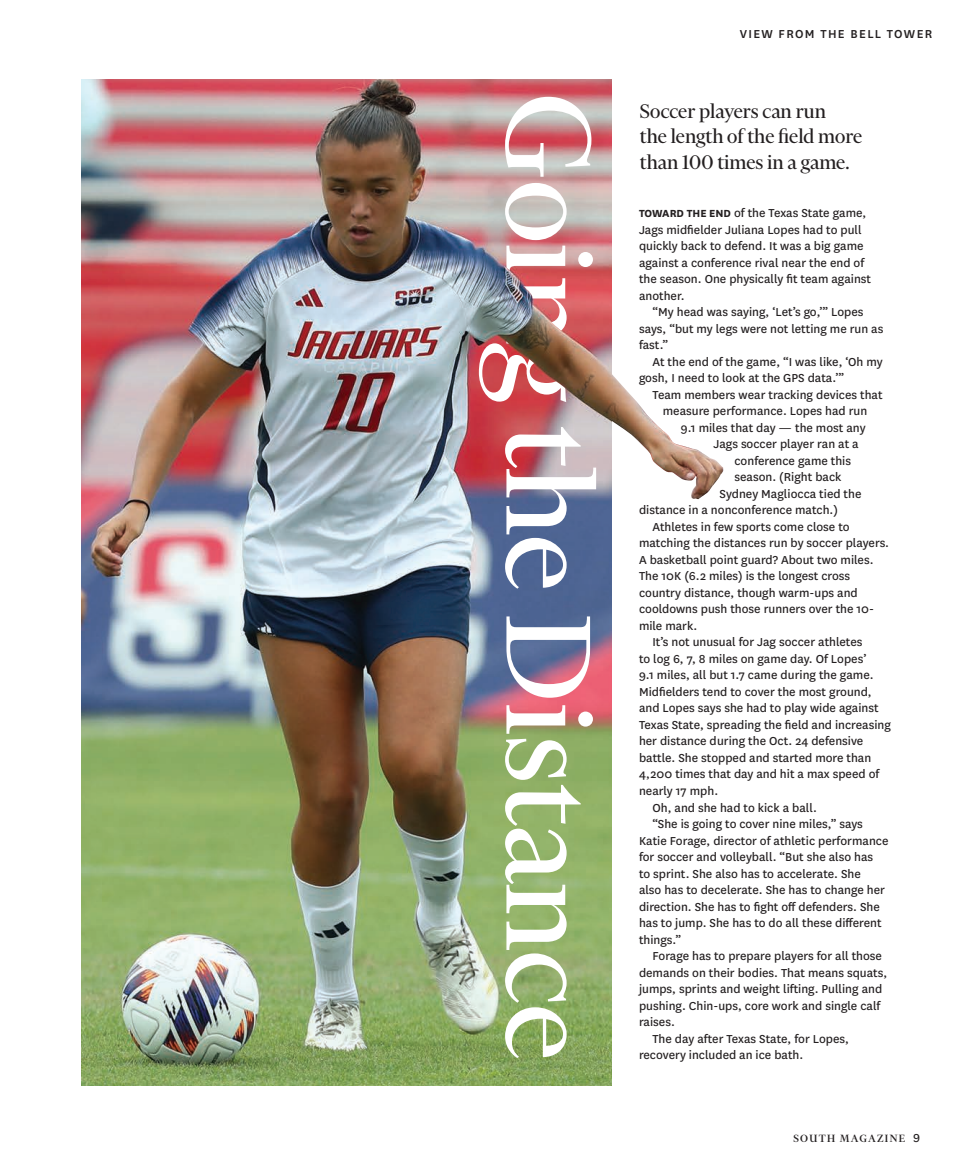
<style>
.page{position:relative;width:972px;height:1175px;background:#fff}
.page>*{position:absolute;margin:0;border:0;box-sizing:border-box;transform-origin:0 0}
.t1{font:138px "Financier Display";color:#fff}
.t2{font:22.5px/25.5px "Financier Display";color:#231f20}
.t3{font:13.5px/16.5px "National";color:#231f20}
.t4{font:500 13.5px "National";letter-spacing:.1em;color:#231f20}
.t5{font:500 12px "Financier Display";letter-spacing:.11em;color:#231f20}
.s1{font-weight:700;font-size:12px}
.s2{font-family:"National";font-weight:400;font-size:13.5px}
</style>
<div class="page">
<img style="left:81px;top:79px;width:531px;height:1006px">
<img style="left:470px;top:259px;width:254px;height:240px">
<h3 class="t1" style="left:620px;top:92px;width:969px;rotate:90deg">Going the Distance</h3>
<p class="t4" style="left:740px;top:25px;width:194px">VIEW FROM THE BELL TOWER</p>
<p class="t2" style="left:640px;top:98px;width:224px">Soccer players can run<br>the length of the field more than 100 times in a game.</p>
<p class="t3" style="left:639px;top:204px;width:234px"><span class="s1">TOWARD THE END</span> of the Texas State game, Jags midfielder Juliana Lopes had to pull quickly back to defend. It was a big game against a conference rival near the end of the season. One physically fit team against another.</p>
<p class="t3" style="left:639px;top:303px;width:246px;text-indent:14px">“My head was saying, ‘Let’s go,’” Lopes says, “but my legs were not letting me run as fast.”</p>
<p class="t3" style="left:653px;top:353px;width:232px">At the end of the game, “I was like, ‘Oh my</p>
<p class="t3" style="left:639px;top:369px;width:207px">gosh, I need to look at the GPS data.’”</p>
<p class="t3" style="left:653px;top:386px;width:232px">Team members wear tracking devices that</p>
<p class="t3" style="left:663px;top:402px;width:206px">measure performance. Lopes had run</p>
<p class="t3" style="left:681px;top:419px;width:186px">9.1 miles that day — the most any</p>
<p class="t3" style="left:714px;top:435px;width:147px">Jags soccer player ran at a</p>
<p class="t3" style="left:734px;top:452px;width:118px">conference game this</p>
<p class="t3" style="left:734px;top:468px;width:109px">season. (Right back</p>
<p class="t3" style="left:720px;top:485px;width:143px">Sydney Magliocca tied the</p>
<p class="t3" style="left:639px;top:501px;width:201px">distance in a nonconference match.)</p>
<p class="t3" style="left:639px;top:518px;width:252px;text-indent:14px">Athletes in few sports come close to matching the distances run by soccer players.<br>A basketball point guard? About two miles.<br>The 10K (6.2 miles) is the longest cross country distance, though warm-ups and cooldowns push those runners over the 10- mile mark.</p>
<p class="t3" style="left:639px;top:633px;width:253px;text-indent:14px">It’s not unusual for Jag soccer athletes<br>to log 6, 7, 8 miles on game day. Of Lopes’<br>9.1 miles, all but 1.7 came during the game.<br>Midfielders tend to cover the most ground, and Lopes says she had to play wide against Texas State, spreading the field and increasing her distance during the Oct. 24 defensive battle. She stopped and started more than 4,200 times that day and hit a max speed of nearly 17 mph.</p>
<p class="t3" style="left:653px;top:798px;width:166px">Oh, and she had to kick a ball.</p>
<p class="t3" style="left:639px;top:815px;width:251px;text-indent:14px">“She is going to cover nine miles,” says Katie Forage, director of athletic performance for soccer and volleyball. “But she also has<br>to sprint. She also has to accelerate. She<br>also has to decelerate. She has to change her direction. She has to fight off defenders. She has to jump. She has to do all these different things.”</p>
<p class="t3" style="left:639px;top:947px;width:250px;text-indent:14px">Forage has to prepare players for all those demands on their bodies. That means squats, jumps, sprints and weight lifting. Pulling and pushing. Chin-ups, core work and single calf raises.</p>
<p class="t3" style="left:639px;top:1029px;width:212px;text-indent:14px">The day after Texas State, for Lopes, recovery included an ice bath.</p>
<p class="t5" style="left:793px;top:1132px;width:128px">SOUTH MAGAZINE <span class="s2">9</span></p>
</div>
